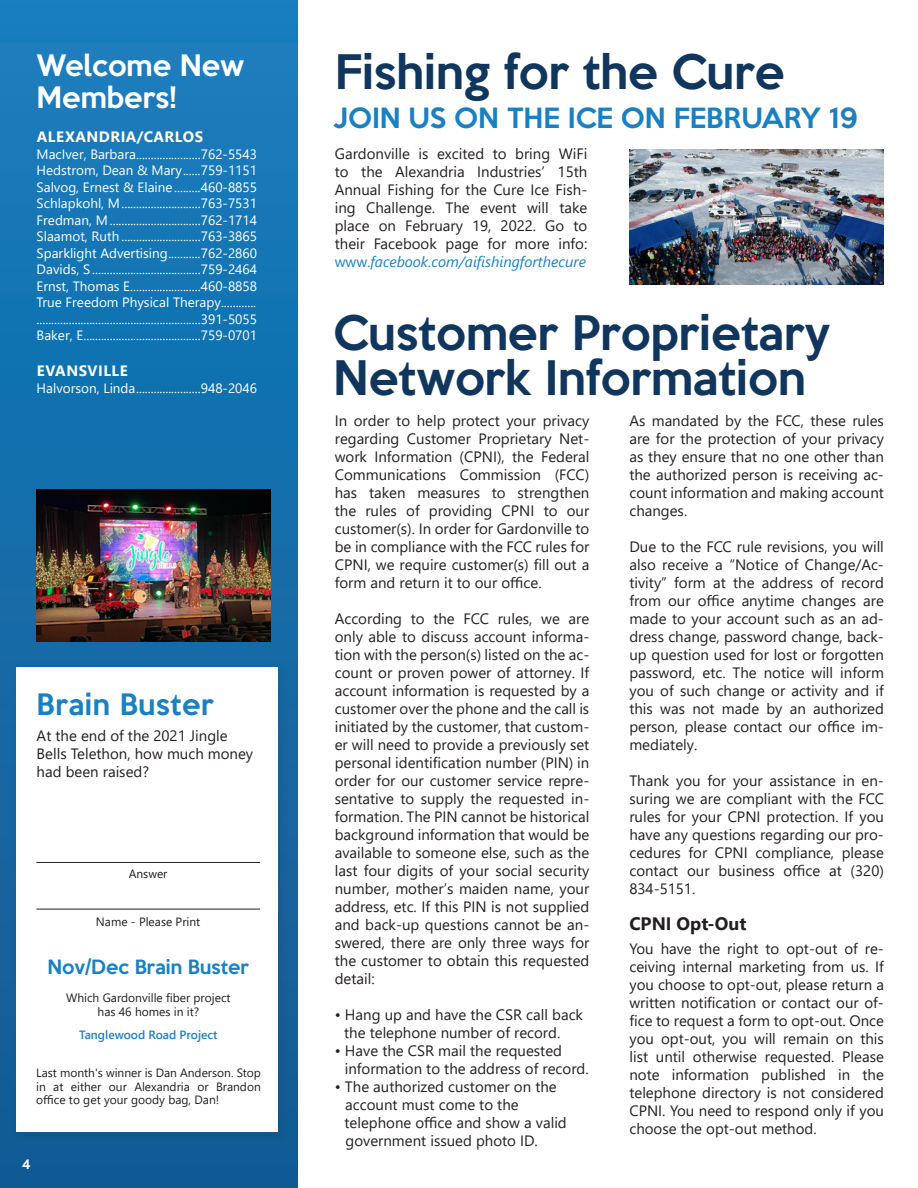
<style>
.page{position:relative;width:918px;height:1188px;background:#fff}
.page>*{position:absolute;margin:0;border:0;box-sizing:border-box;transform-origin:0 0}
.t1{font:500 43.5px/44.4px "Keep Calm";color:#11365d}
.t2{font:500 27px/32.4px "Keep Calm";color:#fff}
.t3{font:500 27px "Keep Calm";letter-spacing:.02em;color:#1b80c1}
.t4{font:500 25.5px "Keep Calm";color:#1b80c1}
.t5{font:500 18px "Keep Calm";color:#1b80c1}
.Body_Copy{font:700 18px "Segoe UI";color:#231f20}
.Body_Copy-2{font:15px/18px "Segoe UI";color:#231f20;text-align:justify}
.t6{font:700 15px "Segoe UI";letter-spacing:.035em;color:#fff}
.t7{font:13.5px/16.5px "Segoe UI";color:#fff}
.Body_Copy-3{font:12px/13.5px "Segoe UI";color:#231f20;text-align:justify}
.Body_Copy-4{font:600 12px "Segoe UI";color:#1b80c1}
.t8{font:500 12px "Keep Calm";color:#fff}
.s1{color:#1b80c1}
.s2{font-style:italic;color:#1b80c1}
</style>
<div class="page">
<div style="left:0;top:0;width:298px;height:1188px;background:linear-gradient(to bottom,#187dbd,#145a92)"></div>
<div style="left:12px;top:662px;width:277px;height:481px;background:#231f20;opacity:.13"></div>
<div style="left:17px;top:667px;width:261px;height:465px;background:#fff"></div>
<img style="left:36px;top:489px;width:234px;height:152px">
<hr style="left:36px;top:909px;width:224px;height:1px;background:#231f20">
<hr style="left:36px;top:862px;width:224px;height:1px;background:#231f20">
<img style="left:629px;top:150px;width:255px;height:134px">
<p class="t2" style="left:37px;top:47px;width:209px">Welcome New<br>Members!</p>
<p class="t6" style="left:37px;top:123px;width:168px">ALEXANDRIA/CARLOS</p>
<p class="t7" style="left:37px;top:145px;width:222px">MacIver, Barbara......................762-5543</p>
<p class="t7" style="left:37px;top:161px;width:222px">Hedstrom, Dean &amp; Mary......759-1151</p>
<p class="t7" style="left:37px;top:178px;width:222px">Salvog, Ernest &amp; Elaine.........460-8855</p>
<p class="t7" style="left:37px;top:194px;width:222px">Schlapkohl, M...........................763-7531</p>
<p class="t7" style="left:37px;top:211px;width:222px">Fredman, M...............................762-1714</p>
<p class="t7" style="left:37px;top:227px;width:222px">Slaamot, Ruth ...........................763-3865</p>
<p class="t7" style="left:37px;top:244px;width:222px">Sparklight Advertising...........762-2860</p>
<p class="t7" style="left:37px;top:260px;width:222px">Davids, S .....................................759-2464</p>
<p class="t7" style="left:37px;top:277px;width:222px">Ernst, Thomas E........................460-8858</p>
<p class="t7" style="left:37px;top:293px;width:222px">True Freedom Physical Therapy............ ........................................................391-5055</p>
<p class="t7" style="left:37px;top:326px;width:222px">Baker, E........................................759-0701</p>
<p class="t6" style="left:37px;top:357px;width:92px">EVANSVILLE</p>
<p class="t7" style="left:37px;top:379px;width:222px">Halvorson, Linda......................948-2046</p>
<p class="t3" style="left:37px;top:681px;width:179px">Brain Buster</p>
<p class="Body_Copy-2" style="left:37px;top:725px;width:218px;text-align:left">At the end of the 2021 Jingle<br>Bells Telethon, how much money had been raised?</p>
<p class="Body_Copy-3" style="left:129px;top:865px;width:40px">Answer</p>
<p class="Body_Copy-3" style="left:96px;top:913px;width:106px">Name - Please Print</p>
<p class="t5" style="left:48px;top:951px;width:203px">Nov/Dec Brain Buster</p>
<p class="Body_Copy-3" style="left:66px;top:989px;width:166px;line-height:14.4px;text-align:center">Which Gardonville fiber project has 46 homes in it?</p>
<p class="Body_Copy-4" style="left:79px;top:1024px;width:140px">Tanglewood Road Project</p>
<p class="Body_Copy-3" style="left:36px;top:1065px;width:226px">Last month's winner is Dan Anderson. Stop in at either our Alexandria or Brandon office to get your goody bag, Dan!</p>
<p class="t8" style="left:22px;top:1154px;width:10px">4</p>
<p class="t1" style="left:335px;top:46px;width:451px">Fishing for the Cure</p>
<p class="t4" style="left:333px;top:96px;width:526px">JOIN US ON THE ICE ON FEBRUARY 19</p>
<p class="Body_Copy-2" style="left:335px;top:144px;width:254px">Gardonville is excited to bring WiFi to the Alexandria Industries’ 15th Annual Fishing for the Cure Ice Fish&shy;ing Challenge. The event will take place on February 19, 2022. Go to their Facebook page for more info: <span class="s1">www.</span><span class="s2">facebook.com/aifishingforthecure</span></p>
<p class="t1" style="left:333px;top:307px;width:498px">Customer Proprietary<br>Network Information</p>
<p class="Body_Copy-2" style="left:335px;top:410px;width:256px">In order to help protect your privacy regarding Customer Proprietary Net&shy;work Information (CPNI), the Federal Communications Commission (FCC) has taken measures to strengthen the rules of providing CPNI to our customer(s). In order for Gardonville to be in compliance with the FCC rules for CPNI, we require customer(s) fill out a form and return it to our office.</p>
<p class="Body_Copy-2" style="left:335px;top:608px;width:256px">According to the FCC rules, we are only able to discuss account informa&shy;tion with the person(s) listed on the ac&shy;count or proven power of attorney. If account information is requested by a customer over the phone and the call is initiated by the customer, that custom&shy;er will need to provide a previously set personal identification number (PIN) in order for our customer service repre&shy;sentative to supply the requested in&shy;formation. The PIN cannot be historical background information that would be available to someone else, such as the last four digits of your social security number, mother’s maiden name, your address, etc. If this PIN is not supplied and back-up questions cannot be an&shy;swered, there are only three ways for the customer to obtain this requested detail:</p>
<p class="Body_Copy-2" style="left:344px;top:1004px;width:240px;text-indent:-9px">• Hang up and have the CSR call back the telephone number of record.</p>
<p class="Body_Copy-2" style="left:345px;top:1040px;width:245px;text-indent:-10px">• Have the CSR mail the requested information to the address of record.</p>
<p class="Body_Copy-2" style="left:345px;top:1076px;width:224px;text-align:left;text-indent:-10px">• The authorized customer on the account must come to the telephone office and show a valid government issued photo ID.</p>
<p class="Body_Copy-2" style="left:629px;top:410px;width:256px">As mandated by the FCC, these rules are for the protection of your privacy as they ensure that no one other than the authorized person is receiving ac&shy;count information and making account changes.</p>
<p class="Body_Copy-2" style="left:629px;top:536px;width:256px">Due to the FCC rule revisions, you will also receive a “Notice of Change/Ac&shy;tivity” form at the address of record from our office anytime changes are made to your account such as an ad&shy;dress change, password change, back&shy;up question used for lost or forgotten password, etc. The notice will inform you of such change or activity and if this was not made by an authorized person, please contact our office im&shy;mediately.</p>
<p class="Body_Copy-2" style="left:629px;top:770px;width:256px">Thank you for your assistance in en&shy;suring we are compliant with the FCC rules for your CPNI protection. If you have any questions regarding our pro&shy;cedures for CPNI compliance, please contact our business office at (320)<br>834-5151.</p>
<p class="Body_Copy" style="left:629px;top:906px;width:118px">CPNI Opt-Out</p>
<p class="Body_Copy-2" style="left:629px;top:938px;width:256px">You have the right to opt-out of re&shy;ceiving internal marketing from us. If you choose to opt-out, please return a written notification or contact our of&shy;fice to request a form to opt-out. Once you opt-out, you will remain on this list until otherwise requested. Please note information published in the telephone directory is not considered CPNI. You need to respond only if you choose the opt-out method.</p>
</div>
